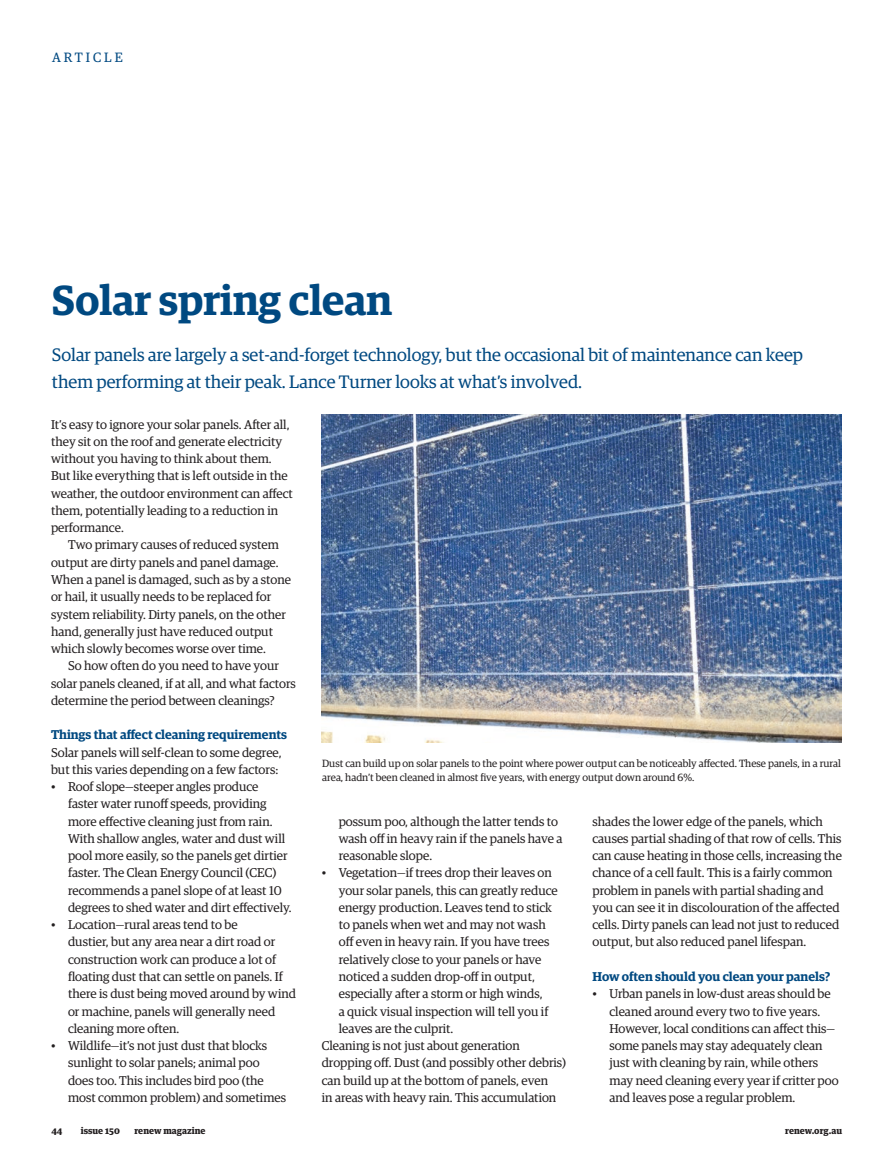
<style>
.page{position:relative;width:893px;height:1170px;background:#fff}
.page>*{position:absolute;margin:0;border:0;box-sizing:border-box;transform-origin:0 0}
.t1{font:600 42px "Guardian Egyp";color:#004981}
.Intro{font:18px/27px "Guardian Egyp";color:#004981}
.Page_header{font:13.5px "Guardian Egyp";letter-spacing:.22em;color:#004981}
.First_Para{font:12.75px/17.2px "Guardian Egyp";color:#231f20}
.Body_text{font:12.75px/17.2px "Guardian Egyp";color:#231f20}
.Subhead_1{font:600 12.75px "Guardian Egyp";color:#004981}
.t2{font:10.5px/14.2px "Guardian Egyp";color:#231f20}
.t3{font:900 9px "Guardian Text Egyp";color:#231f20}
</style>
<div class="page">
<img style="left:321px;top:414px;width:521px;height:328px">
<p class="Page_header" style="left:52px;top:48px;width:72px">ARTICLE</p>
<p class="t1" style="left:52px;top:269px;width:342px">Solar spring clean</p>
<p class="Intro" style="left:52px;top:339px;width:753px">Solar panels are largely a set-and-forget technology, but the occasional bit of maintenance can keep them performing at their peak. Lance Turner looks at what’s involved.</p>
<p class="First_Para" style="left:51px;top:415px;width:243px">It’s easy to ignore your solar panels. After all, they sit on the roof and generate electricity without you having to think about them.<br>But like everything that is left outside in the weather, the outdoor environment can affect them, potentially leading to a reduction in performance.</p>
<p class="Body_text" style="left:51px;top:535px;width:242px;text-indent:17px">Two primary causes of reduced system output are dirty panels and panel damage.<br>When a panel is damaged, such as by a stone or hail, it usually needs to be replaced for system reliability. Dirty panels, on the other hand, generally just have reduced output which slowly becomes worse over time.</p>
<p class="Body_text" style="left:51px;top:656px;width:246px;text-indent:17px">So how often do you need to have your solar panels cleaned, if at all, and what factors determine the period between cleanings?</p>
<p class="Subhead_1" style="left:51px;top:725px;width:238px">Things that affect cleaning requirements</p>
<p class="First_Para" style="left:51px;top:742px;width:232px">Solar panels will self-clean to some degree, but this varies depending on a few factors:</p>
<p class="First_Para" style="left:68px;top:777px;width:225px;text-indent:-17px">• Roof slope—steeper angles produce faster water runoff speeds, providing more effective cleaning just from rain.<br>With shallow angles, water and dust will pool more easily, so the panels get dirtier faster. The Clean Energy Council (CEC) recommends a panel slope of at least 10 degrees to shed water and dirt effectively.</p>
<p class="First_Para" style="left:68px;top:915px;width:230px;text-indent:-17px">• Location—rural areas tend to be<br>dustier, but any area near a dirt road or construction work can produce a lot of floating dust that can settle on panels. If there is dust being moved around by wind or machine, panels will generally need cleaning more often.</p>
<p class="First_Para" style="left:68px;top:1036px;width:220px;text-indent:-17px">• Wildlife—it’s not just dust that blocks sunlight to solar panels; animal poo does too. This includes bird poo (the most common problem) and sometimes</p>
<p class="t2" style="left:322px;top:755px;width:520px">Dust can build up on solar panels to the point where power output can be noticeably affected. These panels, in a rural area, hadn’t been cleaned in almost five years, with energy output down around 6%.</p>
<p class="First_Para" style="left:339px;top:811px;width:225px">possum poo, although the latter tends to wash off in heavy rain if the panels have a reasonable slope.</p>
<p class="First_Para" style="left:339px;top:863px;width:221px;text-indent:-17px">• Vegetation—if trees drop their leaves on your solar panels, this can greatly reduce energy production. Leaves tend to stick to panels when wet and may not wash off even in heavy rain. If you have trees relatively close to your panels or have noticed a sudden drop-off in output, especially after a storm or high winds,<br>a quick visual inspection will tell you if leaves are the culprit.</p>
<p class="First_Para" style="left:322px;top:1036px;width:246px">Cleaning is not just about generation dropping off. Dust (and possibly other debris) can build up at the bottom of panels, even<br>in areas with heavy rain. This accumulation</p>
<p class="First_Para" style="left:592px;top:811px;width:251px">shades the lower edge of the panels, which causes partial shading of that row of cells. This can cause heating in those cells, increasing the chance of a cell fault. This is a fairly common problem in panels with partial shading and you can see it in discolouration of the affected cells. Dirty panels can lead not just to reduced output, but also reduced panel lifespan.</p>
<p class="Subhead_1" style="left:592px;top:967px;width:239px">How often should you clean your panels?</p>
<p class="First_Para" style="left:609px;top:984px;width:231px;text-indent:-17px">• Urban panels in low-dust areas should be cleaned around every two to five years.<br>However, local conditions can affect this— some panels may stay adequately clean just with cleaning by rain, while others may need cleaning every year if critter poo and leaves pose a regular problem.</p>
<p class="t3" style="left:51px;top:1123px;width:13px">44</p>
<p class="t3" style="left:81px;top:1123px;width:41px">issue 150</p>
<p class="t3" style="left:134px;top:1123px;width:73px">renew magazine</p>
<p class="t3" style="left:785px;top:1123px;width:59px">renew.org.au</p>
</div>
